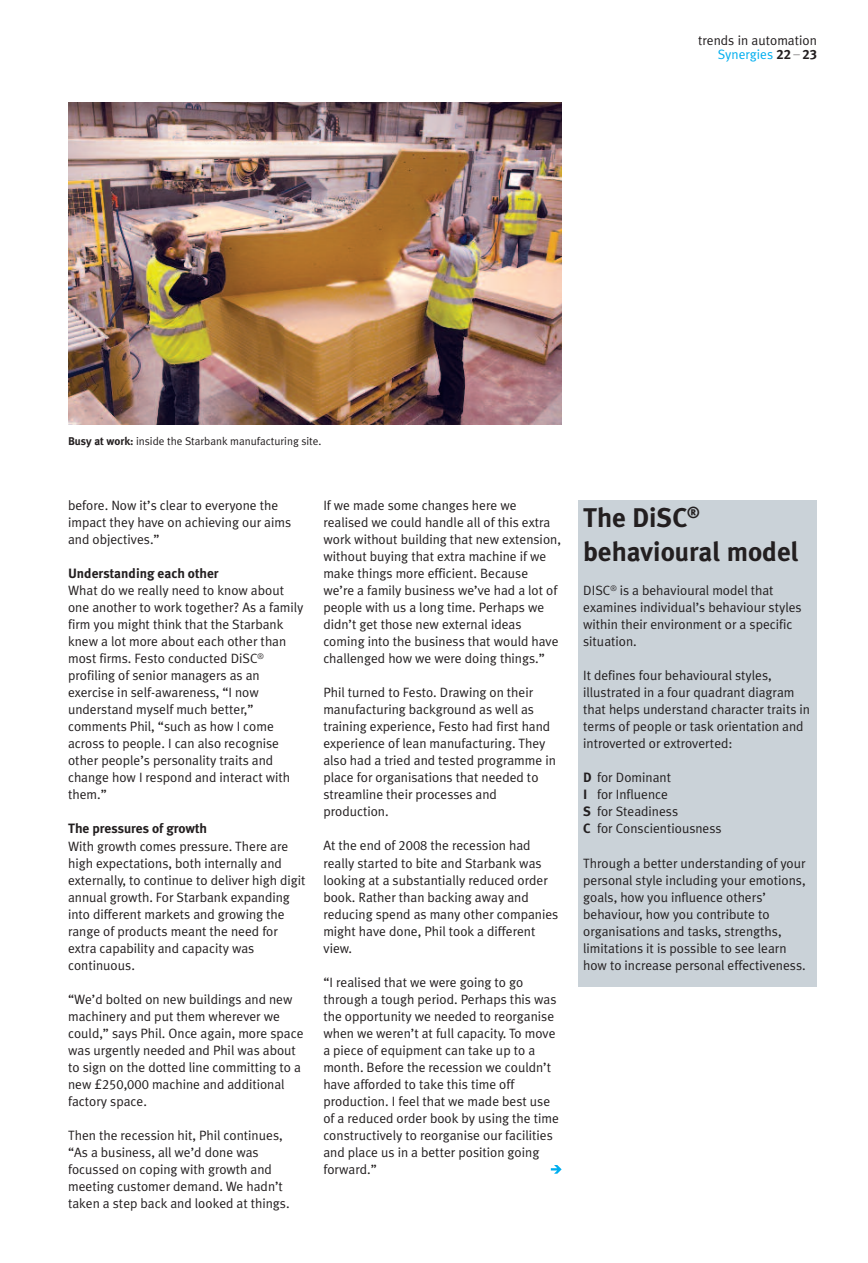
<style>
.page{position:relative;width:868px;height:1263px;background:#fff}
.page>*{position:absolute;margin:0;border:0;box-sizing:border-box;transform-origin:0 0}
.t1{font:700 27px/34px "Meta Plus LF";color:#231f20}
.t2{font:13.5px/17px "Meta Plus LF";color:#231f20}
.t3{font:700 13.5px "Meta Plus LF";color:#231f20}
.t4{font:11.25px "Meta Plus LF";color:#231f20}
.t5{font:700 4.05px "Meta Plus LF";color:#231f20;scale:3.33 1}
.s1{color:#00aeef}
.s2{font-weight:700}
</style>
<div class="page">
<svg style="left:550px;top:1165px;width:11px;height:9px"></svg>
<img style="left:68px;top:102px;width:493px;height:323px">
<div style="left:578px;top:501px;width:238px;height:485px;background:#cad2d8"></div>
<p class="t2" style="left:698px;top:34px;width:120px;line-height:14px;text-align:center">trends in automation<br><span class="s1">Synergies</span> <span class="s2">22</span></p>
<p class="t5" style="left:793px;top:53px;width:3px">–</p>
<p class="t3" style="left:802px;top:49px;width:16px">23</p>
<p class="t4" style="left:68px;top:438px;width:255px"><span class="s2">Busy at work:</span> inside the Starbank manufacturing site.</p>
<p class="t2" style="left:68px;top:499px;width:224px">before. Now it’s clear to everyone the impact they have on achieving our aims and objectives.”</p>
<p class="t3" style="left:68px;top:569px;width:152px">Understanding each other</p>
<p class="t2" style="left:68px;top:584px;width:237px">What do we really need to know about one another to work together? As a family firm you might think that the Starbank knew a lot more about each other than most firms. Festo conducted DiSC<sup>® </sup>profiling of senior managers as an exercise in self-awareness, “I now understand myself much better,” comments Phil, “such as how I come across to people. I can also recognise other people’s personality traits and change how I respond and interact with them.”</p>
<p class="t3" style="left:68px;top:824px;width:141px">The pressures of growth</p>
<p class="t2" style="left:68px;top:839px;width:239px">With growth comes pressure. There are high expectations, both internally and externally, to continue to deliver high digit annual growth. For Starbank expanding into different markets and growing the range of products meant the need for extra capability and capacity was continuous.</p>
<p class="t2" style="left:68px;top:992px;width:237px">“We’d bolted on new buildings and new machinery and put them wherever we could,” says Phil. Once again, more space was urgently needed and Phil was about to sign on the dotted line committing to a new £250,000 machine and additional factory space.</p>
<p class="t2" style="left:68px;top:1128px;width:223px">Then the recession hit, Phil continues, “As a business, all we’d done was focussed on coping with growth and meeting customer demand. We hadn’t taken a step back and looked at things.</p>
<p class="t2" style="left:323px;top:499px;width:239px">If we made some changes here we realised we could handle all of this extra work without building that new extension, without buying that extra machine if we make things more efficient. Because we’re a family business we’ve had a lot of people with us a long time. Perhaps we didn’t get those new external ideas coming into the business that would have challenged how we were doing things.”</p>
<p class="t2" style="left:323px;top:686px;width:234px">Phil turned to Festo. Drawing on their manufacturing background as well as training experience, Festo had first hand experience of lean manufacturing. They also had a tried and tested programme in place for organisations that needed to streamline their processes and production.</p>
<p class="t2" style="left:323px;top:839px;width:236px">At the end of 2008 the recession had really started to bite and Starbank was looking at a substantially reduced order book. Rather than backing away and reducing spend as many other companies might have done, Phil took a different view.</p>
<p class="t2" style="left:323px;top:975px;width:237px">“I realised that we were going to go through a tough period. Perhaps this was the opportunity we needed to reorganise when we weren’t at full capacity. To move a piece of equipment can take up to a month. Before the recession we couldn’t have afforded to take this time off production. I feel that we made best use of a reduced order book by using the time constructively to reorganise our facilities and place us in a better position going forward.”</p>
<h1 class="t1" style="left:583px;top:504px;width:217px">The DiSC<sup>® </sup>behavioural model</h1>
<p class="t2" style="left:583px;top:584px;width:220px">DISC<sup>®</sup> is a behavioural model that examines individual’s behaviour styles within their environment or a specific situation.</p>
<p class="t2" style="left:583px;top:669px;width:228px">It defines four behavioural styles, illustrated in a four quadrant diagram that helps understand character traits in terms of people or task orientation and introverted or extroverted:</p>
<p class="t2" style="left:583px;top:771px;width:140px"><span class="s2">D</span> for Dominant<br><span class="s2">I</span> for Influence<br><span class="s2">S</span> for Steadiness<br><span class="s2">C</span> for Conscientiousness</p>
<p class="t2" style="left:583px;top:856px;width:224px">Through a better understanding of your personal style including your emotions, goals, how you influence others’ behaviour, how you contribute to organisations and tasks, strengths, limitations it is possible to see learn how to increase personal effectiveness.</p>
</div>
